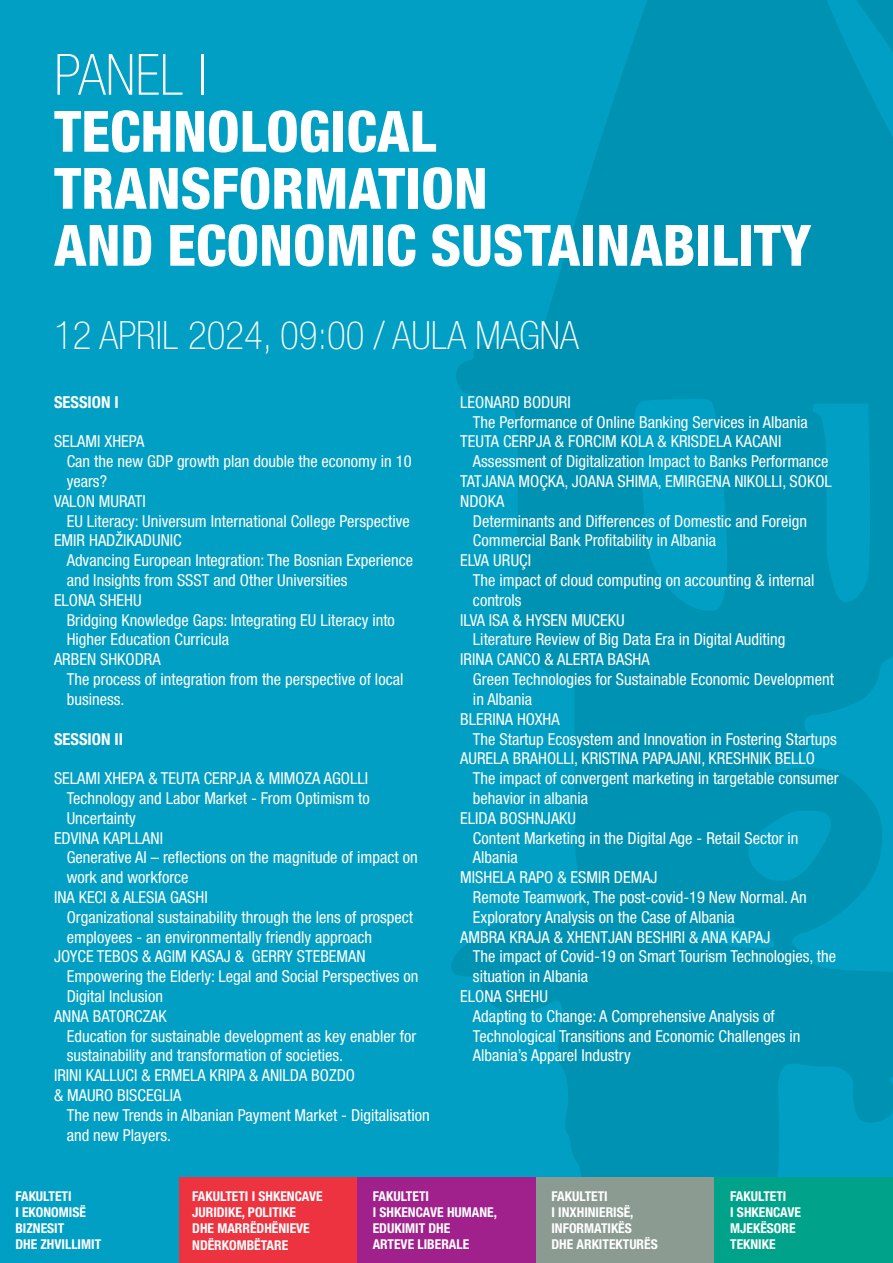
<style>
.page{position:relative;width:893px;height:1263px;background:#009fc3}
.page>*{position:absolute;margin:0;border:0;box-sizing:border-box;transform-origin:0 0}
.t1{font:800 condensed 57px/57px "Helvetica Neue LT Std";color:#fff}
.t2{font:100 condensed 57px "Helvetica Neue LT Std";color:#fff}
.t3{font:100 condensed 39px "Helvetica Neue LT Std";color:#fff}
.autor_1{font:condensed 16.5px/19.8px "Helvetica Neue LT Std";color:#fff}
.t4{font:700 condensed 16.5px "Helvetica Neue LT Std";color:#fff}
.teksti_titull_2{font:700 condensed 13.5px/16.4px "Helvetica Neue LT Std";color:#fff}
</style>
<div class="page">
<svg style="left:451px;top:0;width:442px;height:1177px;fill:#0092b3"></svg>
<div style="left:179px;top:1177px;width:178px;height:86px;background:#ee3340"></div>
<div style="left:357px;top:1177px;width:179px;height:86px;background:#a0218c"></div>
<div style="left:536px;top:1177px;width:179px;height:86px;background:#8b9b92"></div>
<div style="left:714px;top:1177px;width:179px;height:86px;background:#00a38a"></div>
<p class="t2" style="left:54px;top:43px;width:154px">PANEL I</p>
<p class="t1" style="left:54px;top:102px;width:435px">TECHNOLOGICAL<br>TRANSFORMATION</p>
<p class="t1" style="left:54px;top:216px;width:759px">AND ECONOMIC SUSTAINABILITY</p>
<p class="t3" style="left:54px;top:313px;width:526px">12 APRIL 2024, 09:00 / AULA MAGNA</p>
<p class="t4" style="left:54px;top:392px;width:66px">SESSION I</p>
<p class="autor_1" style="left:54px;top:432px;width:92px">SELAMI XHEPA</p>
<p class="autor_1" style="left:67px;top:451px;width:346px">Can the new GDP growth plan double the economy in 10 years?</p>
<p class="autor_1" style="left:54px;top:491px;width:93px">VALON MURATI</p>
<p class="autor_1" style="left:67px;top:511px;width:345px">EU Literacy: Universum International College Perspective</p>
<p class="autor_1" style="left:54px;top:531px;width:129px">EMIR HADŽIKADUNIC</p>
<p class="autor_1" style="left:67px;top:550px;width:348px">Advancing European Integration: The Bosnian Experience and Insights from SSST and Other Universities</p>
<p class="autor_1" style="left:54px;top:590px;width:89px">ELONA SHEHU</p>
<p class="autor_1" style="left:67px;top:610px;width:330px">Bridging Knowledge Gaps: Integrating EU Literacy into<br>Higher Education Curricula</p>
<p class="autor_1" style="left:54px;top:649px;width:108px">ARBEN SHKODRA</p>
<p class="autor_1" style="left:67px;top:669px;width:338px">The process of integration from the perspective of local business.</p>
<p class="t4" style="left:54px;top:729px;width:71px">SESSION II</p>
<p class="autor_1" style="left:54px;top:768px;width:316px">SELAMI XHEPA &amp; TEUTA CERPJA &amp; MIMOZA AGOLLI</p>
<p class="autor_1" style="left:67px;top:788px;width:305px">Technology and Labor Market - From Optimism to<br>Uncertainty</p>
<p class="autor_1" style="left:54px;top:828px;width:111px">EDVINA KAPLLANI</p>
<p class="autor_1" style="left:67px;top:847px;width:352px">Generative AI – reflections on the magnitude of impact on work and workforce</p>
<p class="autor_1" style="left:54px;top:887px;width:155px">INA KECI &amp; ALESIA GASHI</p>
<p class="autor_1" style="left:67px;top:907px;width:348px">Organizational sustainability through the lens of prospect employees - an environmentally friendly approach</p>
<p class="autor_1" style="left:54px;top:946px;width:313px">JOYCE TEBOS &amp; AGIM KASAJ &amp; GERRY STEBEMAN</p>
<p class="autor_1" style="left:67px;top:966px;width:353px">Empowering the Elderly: Legal and Social Perspectives on<br>Digital Inclusion</p>
<p class="autor_1" style="left:54px;top:1006px;width:114px">ANNA BATORCZAK</p>
<p class="autor_1" style="left:67px;top:1026px;width:351px">Education for sustainable development as key enabler for sustainability and transformation of societies.</p>
<p class="autor_1" style="left:54px;top:1065px;width:302px">IRINI KALLUCI &amp; ERMELA KRIPA &amp; ANILDA BOZDO</p>
<p class="autor_1" style="left:54px;top:1085px;width:129px">&amp; MAURO BISCEGLIA</p>
<p class="autor_1" style="left:67px;top:1105px;width:364px">The new Trends in Albanian Payment Market - Digitalisation and new Players.</p>
<p class="autor_1" style="left:460px;top:392px;width:112px">LEONARD BODURI</p>
<p class="autor_1" style="left:473px;top:412px;width:336px">The Performance of Online Banking Services in Albania</p>
<p class="autor_1" style="left:460px;top:432px;width:323px">TEUTA CERPJA &amp; FORCIM KOLA &amp; KRISDELA KACANI</p>
<p class="autor_1" style="left:473px;top:451px;width:357px">Assessment of Digitalization Impact to Banks Performance</p>
<p class="autor_1" style="left:460px;top:471px;width:373px">TATJANA MOÇKA, JOANA SHIMA, EMIRGENA NIKOLLI, SOKOL<br>NDOKA</p>
<p class="autor_1" style="left:473px;top:511px;width:336px">Determinants and Differences of Domestic and Foreign<br>Commercial Bank Profitability in Albania</p>
<p class="autor_1" style="left:460px;top:550px;width:72px">ELVA URUÇI</p>
<p class="autor_1" style="left:473px;top:570px;width:343px">The impact of cloud computing on accounting &amp; internal controls</p>
<p class="autor_1" style="left:460px;top:610px;width:166px">ILVA ISA &amp; HYSEN MUCEKU</p>
<p class="autor_1" style="left:473px;top:630px;width:314px">Literature Review of Big Data Era in Digital Auditing</p>
<p class="autor_1" style="left:460px;top:649px;width:191px">IRINA CANCO &amp; ALERTA BASHA</p>
<p class="autor_1" style="left:473px;top:669px;width:362px">Green Technologies for Sustainable Economic Development in Albania</p>
<p class="autor_1" style="left:460px;top:709px;width:101px">BLERINA HOXHA</p>
<p class="autor_1" style="left:473px;top:729px;width:365px">The Startup Ecosystem and Innovation in Fostering Startups</p>
<p class="autor_1" style="left:460px;top:748px;width:356px">AURELA BRAHOLLI, KRISTINA PAPAJANI, KRESHNIK BELLO</p>
<p class="autor_1" style="left:473px;top:768px;width:367px">The impact of convergent marketing in targetable consumer behavior in albania</p>
<p class="autor_1" style="left:460px;top:808px;width:117px">ELIDA BOSHNJAKU</p>
<p class="autor_1" style="left:473px;top:828px;width:327px">Content Marketing in the Digital Age - Retail Sector in<br>Albania</p>
<p class="autor_1" style="left:460px;top:867px;width:199px">MISHELA RAPO &amp; ESMIR DEMAJ</p>
<p class="autor_1" style="left:473px;top:887px;width:335px">Remote Teamwork, The post-covid-19 New Normal. An<br>Exploratory Analysis on the Case of Albania</p>
<p class="autor_1" style="left:460px;top:927px;width:312px">AMBRA KRAJA &amp; XHENTJAN BESHIRI &amp; ANA KAPAJ</p>
<p class="autor_1" style="left:473px;top:946px;width:365px">The impact of Covid-19 on Smart Tourism Technologies, the situation in Albania</p>
<p class="autor_1" style="left:460px;top:986px;width:89px">ELONA SHEHU</p>
<p class="autor_1" style="left:473px;top:1006px;width:329px">Adapting to Change: A Comprehensive Analysis of<br>Technological Transitions and Economic Challenges in<br>Albania’s Apparel Industry</p>
<p class="teksti_titull_2" style="left:15px;top:1187px;width:58px">FAKULTETI</p>
<p class="teksti_titull_2" style="left:15px;top:1204px;width:72px">I EKONOMISË</p>
<p class="teksti_titull_2" style="left:15px;top:1220px;width:50px">BIZNESIT</p>
<p class="teksti_titull_2" style="left:15px;top:1236px;width:87px">DHE ZHVILLIMIT</p>
<p class="teksti_titull_2" style="left:192px;top:1188px;width:132px">FAKULTETI I SHKENCAVE<br>JURIDIKE, POLITIKE</p>
<p class="teksti_titull_2" style="left:192px;top:1220px;width:119px">DHE MARRËDHËNIEVE<br>NDËRKOMBËTARE</p>
<p class="teksti_titull_2" style="left:373px;top:1187px;width:58px">FAKULTETI</p>
<p class="teksti_titull_2" style="left:373px;top:1204px;width:126px">I SHKENCAVE HUMANE,</p>
<p class="teksti_titull_2" style="left:373px;top:1220px;width:79px">EDUKIMIT DHE</p>
<p class="teksti_titull_2" style="left:373px;top:1236px;width:98px">ARTEVE LIBERALE</p>
<p class="teksti_titull_2" style="left:551px;top:1187px;width:58px">FAKULTETI</p>
<p class="teksti_titull_2" style="left:551px;top:1204px;width:84px">I INXHINIERISË,</p>
<p class="teksti_titull_2" style="left:551px;top:1220px;width:82px">INFORMATIKËS</p>
<p class="teksti_titull_2" style="left:551px;top:1236px;width:108px">DHE ARKITEKTURËS</p>
<p class="teksti_titull_2" style="left:730px;top:1187px;width:58px">FAKULTETI</p>
<p class="teksti_titull_2" style="left:730px;top:1204px;width:72px">I SHKENCAVE</p>
<p class="teksti_titull_2" style="left:730px;top:1220px;width:67px">MJEKËSORE</p>
<p class="teksti_titull_2" style="left:730px;top:1236px;width:47px">TEKNIKE</p>
</div>
